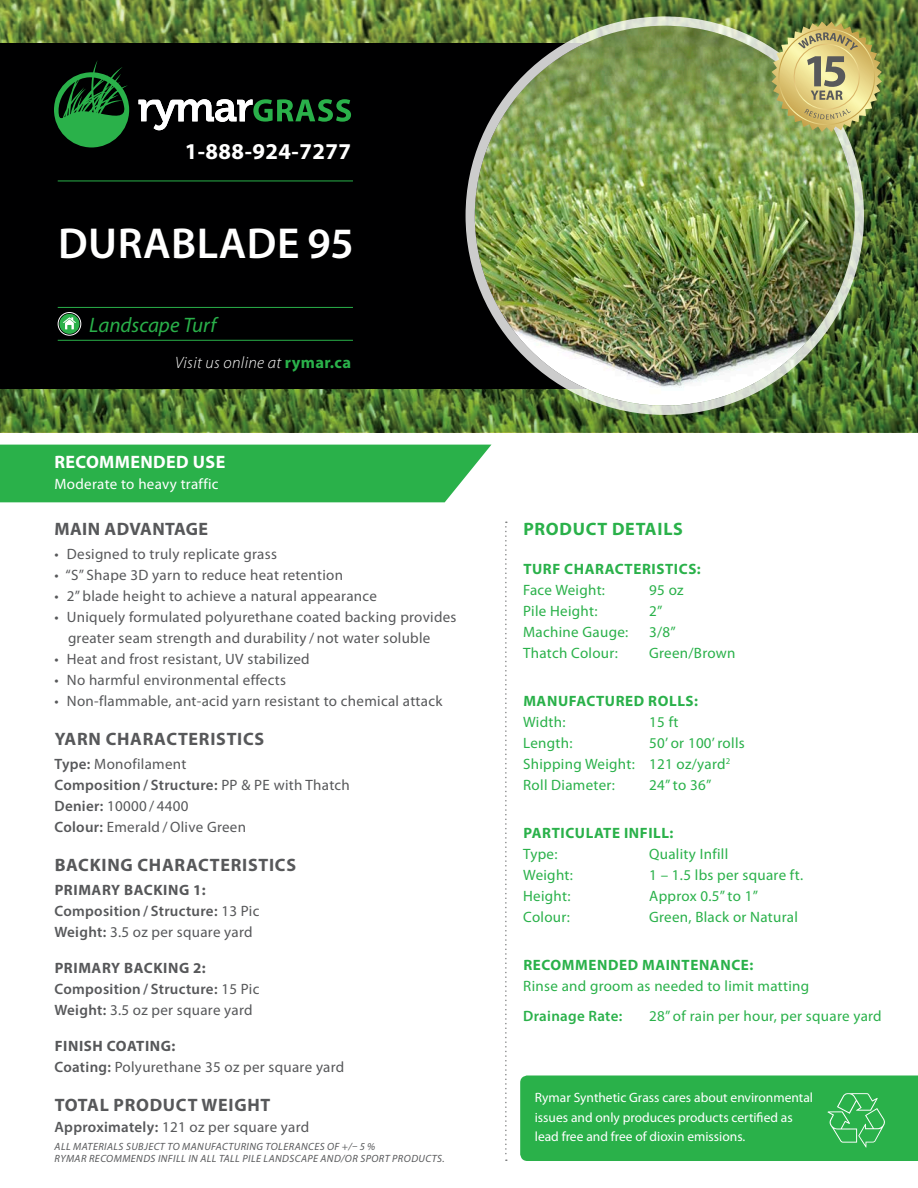
<style>
.page{position:relative;width:918px;height:1188px;background:#fff}
.page>*{position:absolute;margin:0;border:0;box-sizing:border-box;transform-origin:0 0}
.t1{font:600 43.5px "Myriad Pro";letter-spacing:.01em;color:#fff}
.Rymar_Body_-_9_12{font:700 22.65px "Myriad Pro";letter-spacing:.02em;color:#fff}
.t2{font:italic 21px "Myriad Pro";color:#2ab14a}
.Rymar_Body_2_-_8_12{font:700 18px "Myriad Pro";letter-spacing:.04em;color:#57585a}
.Rymar_Body_2_-_8_12-2{font:700 18px "Myriad Pro";letter-spacing:.04em;color:#2ab14a}
.Rymar_Body_2_-_8_12-3{font:700 18px "Myriad Pro";letter-spacing:.02em;color:#fff}
.Rymar_Body_2_-_8_12-4{font:700 18px "Myriad Pro";letter-spacing:.02em;color:#57585a}
.Rymar_Body_-_9_12-2{font:italic 300 16.5px "Myriad Pro";letter-spacing:.02em;color:#fff}
.Rymar_Body_2_-_8_12-5{font:15px/21px "Myriad Pro";letter-spacing:.02em;color:#57585a}
.Rymar_Body_2_-_8_12-6{font:15px "Myriad Pro";letter-spacing:.02em;color:#2ab14a}
.Rymar_Body_2_-_8_12-7{font:600 15px "Myriad Pro";letter-spacing:.02em;color:#57585a}
.Rymar_Body_2_-_8_12-8{font:700 15px "Myriad Pro";letter-spacing:.04em;color:#2ab14a}
.Rymar_Body_2_-_8_12-9{font:700 15px "Myriad Pro";letter-spacing:.04em;color:#57585a}
.Rymar_Body_2_-_8_12-10{font:15px "Myriad Pro";letter-spacing:.02em;color:#fff}
.Rymar_Body_2_-_8_12-11{font:600 15px "Myriad Pro";letter-spacing:.02em;color:#2ab14a}
.Rymar_Body_-_9_12-3{font:13.5px/19.5px "Myriad Pro";color:#fff}
.Rymar_Body_2_-_8_12-12{font:italic 10.5px/12px "Myriad Pro";letter-spacing:.04em;color:#57585a}
.s1{font-weight:700;font-style:normal;color:#2ab14a}
.s2{font-weight:600}
.s3{font-weight:400}
</style>
<div class="page">
<div style="left:0;top:445px;width:491px;height:57px;background:#2ab14a"></div>
<svg style="left:505px;top:522px;width:2px;height:639px"></svg>
<div style="left:520px;top:1076px;width:398px;height:85px;background:#2ab14a"></div>
<img style="left:0;top:0;width:918px;height:432px">
<div style="left:0;top:44px;width:686px;height:345px;background:#000001"></div>
<svg style="left:138px;top:99px;width:213px;height:31px"></svg>
<svg style="left:54px;top:60px;width:75px;height:87px"></svg>
<hr style="left:58px;top:181px;width:295px;height:1px;background:#2ab14a">
<img style="left:475px;top:26px;width:380px;height:380px;border-radius:190px">
<div style="left:466px;top:16px;width:398px;height:399px;border:9px solid #fff;border-radius:50%"></div>
<hr style="left:58px;top:340px;width:295px;height:1px;background:#2ab14a">
<hr style="left:58px;top:307px;width:295px;height:1px;background:#2ab14a">
<div style="left:58px;top:312px;width:23px;height:24px;border:1px solid #fff;border-radius:50%"></div>
<div style="left:59px;top:314px;width:21px;height:20px;background:linear-gradient(to bottom,#29ad48,#2ab14a);border-radius:50%"></div>
<svg style="left:63px;top:317px;width:13px;height:12px"></svg>
<svg style="left:772px;top:22px;width:110px;height:110px;background:#b4af6b"></svg>
<p class="Rymar_Body_-_9_12" style="left:185px;top:139px;width:168px">1-888-924-7277</p>
<p class="t1" style="left:58px;top:216px;width:297px">DURABLADE 95</p>
<p class="t2" style="left:89px;top:311px;width:129px">Landscape Turf</p>
<p class="Rymar_Body_-_9_12-2" style="left:175px;top:354px;width:177px">Visit us online at <span class="s1">rymar.ca</span></p>
<p class="Rymar_Body_2_-_8_12-3" style="left:55px;top:452px;width:172px">RECOMMENDED USE</p>
<p class="Rymar_Body_2_-_8_12-10" style="left:55px;top:476px;width:166px">Moderate to heavy traffic</p>
<p class="Rymar_Body_2_-_8_12-4" style="left:55px;top:519px;width:155px">MAIN ADVANTAGE</p>
<p class="Rymar_Body_2_-_8_12-5" style="left:55px;top:544px;width:224px">• Designed to truly replicate grass</p>
<p class="Rymar_Body_2_-_8_12-5" style="left:55px;top:565px;width:290px">• “S” Shape 3D yarn to reduce heat retention</p>
<p class="Rymar_Body_2_-_8_12-5" style="left:55px;top:586px;width:324px">• 2” blade height to achieve a natural appearance</p>
<p class="Rymar_Body_2_-_8_12-5" style="left:68px;top:607px;width:390px;text-indent:-14px">• Uniquely formulated polyurethane coated backing provides greater seam strength and durability / not water soluble</p>
<p class="Rymar_Body_2_-_8_12-5" style="left:55px;top:649px;width:257px">• Heat and frost resistant, UV stabilized</p>
<p class="Rymar_Body_2_-_8_12-5" style="left:55px;top:670px;width:233px">• No harmful environmental effects</p>
<p class="Rymar_Body_2_-_8_12-5" style="left:55px;top:691px;width:389px">• Non-flammable, ant-acid yarn resistant to chemical attack</p>
<p class="Rymar_Body_2_-_8_12" style="left:55px;top:729px;width:211px">YARN CHARACTERISTICS</p>
<p class="Rymar_Body_2_-_8_12-5" style="left:55px;top:754px;width:133px"><span class="s2">Type:</span> Monofilament</p>
<p class="Rymar_Body_2_-_8_12-7" style="left:55px;top:775px;width:297px">Composition / Structure: <span class="s3">PP &amp; PE with Thatch</span></p>
<p class="Rymar_Body_2_-_8_12-5" style="left:55px;top:796px;width:135px"><span class="s2">Denier:</span> 10000 / 4400</p>
<p class="Rymar_Body_2_-_8_12-5" style="left:55px;top:817px;width:193px"><span class="s2">Colour:</span> Emerald /Olive Green</p>
<p class="Rymar_Body_2_-_8_12" style="left:55px;top:855px;width:243px">BACKING CHARACTERISTICS</p>
<p class="Rymar_Body_2_-_8_12-9" style="left:55px;top:882px;width:152px">PRIMARY BACKING 1:</p>
<p class="Rymar_Body_2_-_8_12-7" style="left:55px;top:901px;width:206px">Composition / Structure: <span class="s3">13 Pic</span></p>
<p class="Rymar_Body_2_-_8_12-5" style="left:55px;top:922px;width:200px"><span class="s2">Weight:</span> 3.5 oz per square yard</p>
<p class="Rymar_Body_2_-_8_12-9" style="left:55px;top:960px;width:152px">PRIMARY BACKING 2:</p>
<p class="Rymar_Body_2_-_8_12-7" style="left:55px;top:979px;width:206px">Composition / Structure: <span class="s3">15 Pic</span></p>
<p class="Rymar_Body_2_-_8_12-5" style="left:55px;top:1000px;width:200px"><span class="s2">Weight:</span> 3.5 oz per square yard</p>
<p class="Rymar_Body_2_-_8_12-9" style="left:55px;top:1038px;width:122px">FINISH COATING:</p>
<p class="Rymar_Body_2_-_8_12-5" style="left:55px;top:1057px;width:291px"><span class="s2">Coating:</span> Polyurethane 35 oz per square yard</p>
<p class="Rymar_Body_2_-_8_12" style="left:55px;top:1095px;width:217px">TOTAL PRODUCT WEIGHT</p>
<p class="Rymar_Body_2_-_8_12-5" style="left:55px;top:1117px;width:256px"><span class="s2">Approximately:</span> 121 oz per square yard</p>
<p class="Rymar_Body_2_-_8_12-12" style="left:55px;top:1140px;width:392px">ALL MATERIALS SUBJECT TO MANUFACTURING TOLERANCES OF +/– 5 %<br>RYMAR RECOMMENDS INFILL IN ALL TALL PILE LANDSCAPE AND/OR SPORT PRODUCTS.</p>
<p class="Rymar_Body_2_-_8_12-2" style="left:523px;top:519px;width:161px">PRODUCT DETAILS</p>
<p class="Rymar_Body_2_-_8_12-8" style="left:523px;top:561px;width:179px">TURF CHARACTERISTICS:</p>
<p class="Rymar_Body_2_-_8_12-6" style="left:523px;top:582px;width:83px">Face Weight:</p>
<p class="Rymar_Body_2_-_8_12-6" style="left:649px;top:582px;width:36px">95 oz</p>
<p class="Rymar_Body_2_-_8_12-6" style="left:523px;top:603px;width:76px">Pile Height:</p>
<p class="Rymar_Body_2_-_8_12-6" style="left:649px;top:603px;width:15px">2”</p>
<p class="Rymar_Body_2_-_8_12-6" style="left:523px;top:624px;width:107px">Machine Gauge:</p>
<p class="Rymar_Body_2_-_8_12-6" style="left:649px;top:624px;width:28px">3/8”</p>
<p class="Rymar_Body_2_-_8_12-6" style="left:523px;top:645px;width:96px">Thatch Colour:</p>
<p class="Rymar_Body_2_-_8_12-6" style="left:649px;top:645px;width:88px">Green/Brown</p>
<p class="Rymar_Body_2_-_8_12-8" style="left:523px;top:693px;width:176px">MANUFACTURED ROLLS:</p>
<p class="Rymar_Body_2_-_8_12-6" style="left:523px;top:714px;width:44px">Width:</p>
<p class="Rymar_Body_2_-_8_12-6" style="left:649px;top:714px;width:31px">15 ft</p>
<p class="Rymar_Body_2_-_8_12-6" style="left:523px;top:735px;width:51px">Length:</p>
<p class="Rymar_Body_2_-_8_12-6" style="left:649px;top:735px;width:97px">50’ or 100’ rolls</p>
<p class="Rymar_Body_2_-_8_12-6" style="left:523px;top:756px;width:209px">Shipping Weight: 121 oz/yard<sup>2</sup></p>
<p class="Rymar_Body_2_-_8_12-6" style="left:523px;top:777px;width:93px">Roll Diameter:</p>
<p class="Rymar_Body_2_-_8_12-6" style="left:649px;top:777px;width:64px">24” to 36”</p>
<p class="Rymar_Body_2_-_8_12-8" style="left:523px;top:825px;width:152px">PARTICULATE INFILL:</p>
<p class="Rymar_Body_2_-_8_12-6" style="left:523px;top:846px;width:36px">Type:</p>
<p class="Rymar_Body_2_-_8_12-6" style="left:649px;top:846px;width:81px">Quality Infill</p>
<p class="Rymar_Body_2_-_8_12-6" style="left:523px;top:867px;width:51px">Weight:</p>
<p class="Rymar_Body_2_-_8_12-6" style="left:649px;top:867px;width:156px">1 – 1.5 lbs per square ft.</p>
<p class="Rymar_Body_2_-_8_12-6" style="left:523px;top:888px;width:49px">Height:</p>
<p class="Rymar_Body_2_-_8_12-6" style="left:649px;top:888px;width:110px">Approx 0.5” to 1”</p>
<p class="Rymar_Body_2_-_8_12-6" style="left:523px;top:909px;width:48px">Colour:</p>
<p class="Rymar_Body_2_-_8_12-6" style="left:649px;top:909px;width:150px">Green, Black or Natural</p>
<p class="Rymar_Body_2_-_8_12-8" style="left:523px;top:957px;width:231px">RECOMMENDED MAINTENANCE:</p>
<p class="Rymar_Body_2_-_8_12-6" style="left:523px;top:978px;width:288px">Rinse and groom as needed to limit matting</p>
<p class="Rymar_Body_2_-_8_12-11" style="left:523px;top:1006px;width:101px">Drainage Rate:</p>
<p class="Rymar_Body_2_-_8_12-6" style="left:649px;top:1008px;width:234px">28” of rain per hour, per square yard</p>
<p class="Rymar_Body_-_9_12-3" style="left:535px;top:1088px;width:280px">Rymar Synthetic Grass cares about environmental issues and only produces products certified as lead free and free of dioxin emissions.</p>
</div>
